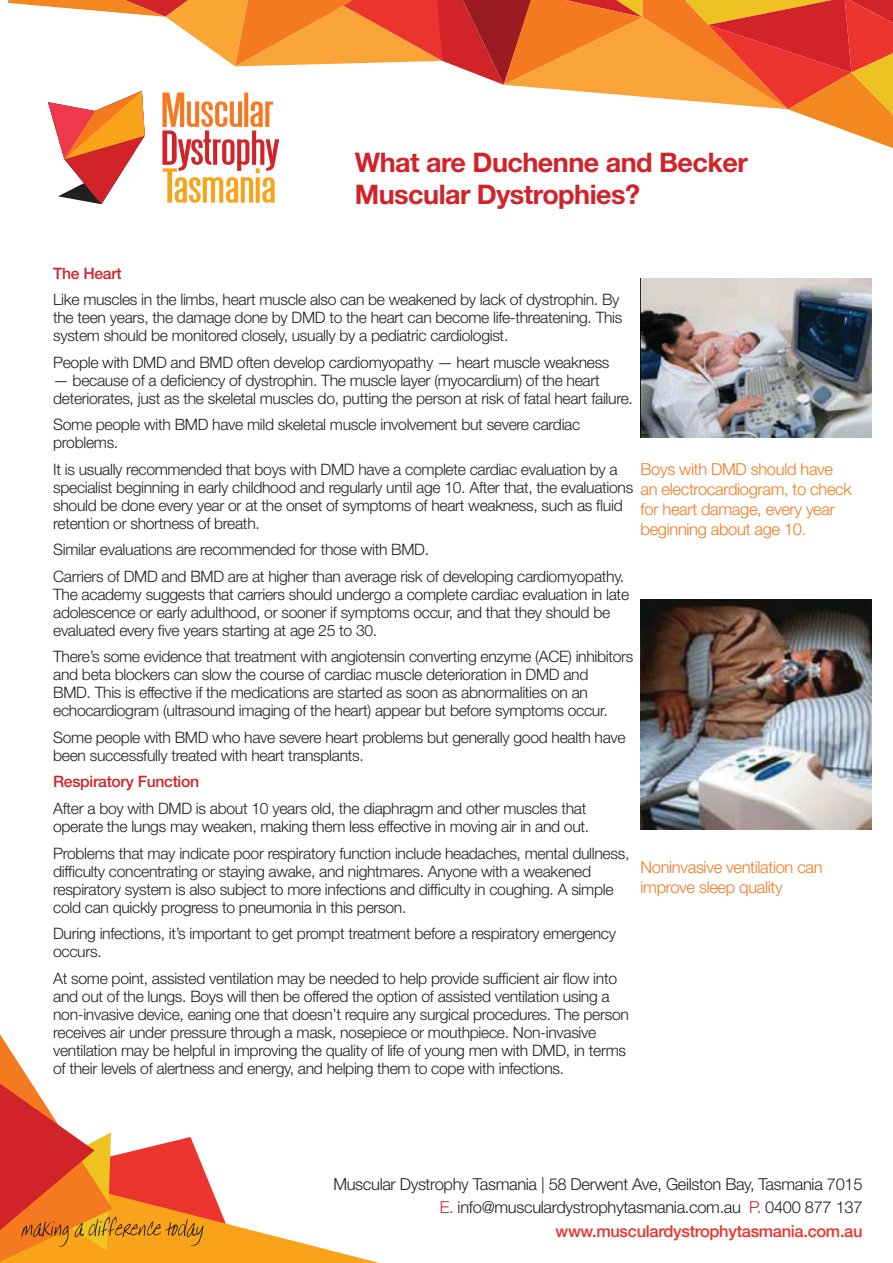
<style>
.page{position:relative;width:893px;height:1263px;background:#fff}
.page>*{position:absolute;margin:0;border:0;box-sizing:border-box;transform-origin:0 0}
.t1{font:700 27px/32.4px "Helvetica Neue LT Std";letter-spacing:-.02em;color:#d1232a}
.t2{font:300 16.5px/23.5px "Helvetica Neue";letter-spacing:-.02em;color:#231f20;text-align:right}
.t3{font:300 16.5px/19.8px "Helvetica Neue";letter-spacing:-.02em;color:#f47921}
.t4{font:300 15.75px/18px "Helvetica Neue";letter-spacing:-.02em;color:#231f20}
.t5{font:500 15.75px "Helvetica Neue";letter-spacing:-.02em;color:#d1232a}
.s1{color:#d1232a}
.s2{font-weight:500;color:#eb342d}
</style>
<div class="page">
<svg style="left:8px;top:0;width:885px;height:204px"></svg>
<svg style="left:0;top:1034px;width:380px;height:229px"></svg>
<img style="left:641px;top:279px;width:231px;height:159px">
<img style="left:641px;top:600px;width:231px;height:229px">
<h1 class="t1" style="left:355px;top:145px;width:395px">What are Duchenne and Becker<br>Muscular Dystrophies?</h1>
<p class="t5" style="left:53px;top:261px;width:70px">The Heart</p>
<p class="t4" style="left:53px;top:290px;width:571px">Like muscles in the limbs, heart muscle also can be weakened by lack of dystrophin. By the teen years, the damage done by DMD to the heart can become life-threatening. This system should be monitored closely, usually by a pediatric cardiologist.</p>
<p class="t4" style="left:53px;top:352px;width:558px">People with DMD and BMD often develop cardiomyopathy — heart muscle weakness</p>
<p class="t4" style="left:53px;top:370px;width:581px">— because of a deficiency of dystrophin. The muscle layer (myocardium) of the heart deteriorates, just as the skeletal muscles do, putting the person at risk of fatal heart failure.</p>
<p class="t4" style="left:53px;top:415px;width:529px">Some people with BMD have mild skeletal muscle involvement but severe cardiac problems.</p>
<p class="t4" style="left:53px;top:459px;width:582px">It is usually recommended that boys with DMD have a complete cardiac evaluation by a specialist beginning in early childhood and regularly until age 10. After that, the evaluations should be done every year or at the onset of symptoms of heart weakness, such as fluid retention or shortness of breath.</p>
<p class="t4" style="left:53px;top:536px;width:573px;line-height:26.5px">Similar evaluations are recommended for those with BMD.<br>Carriers of DMD and BMD are at higher than average risk of developing cardiomyopathy.</p>
<p class="t4" style="left:53px;top:584px;width:577px">The academy suggests that carriers should undergo a complete cardiac evaluation in late adolescence or early adulthood, or sooner if symptoms occur, and that they should be evaluated every five years starting at age 25 to 30.</p>
<p class="t4" style="left:53px;top:647px;width:582px">There’s some evidence that treatment with angiotensin converting enzyme (ACE) inhibitors and beta blockers can slow the course of cardiac muscle deterioration in DMD and<br>BMD. This is effective if the medications are started as soon as abnormalities on an echocardiogram (ultrasound imaging of the heart) appear but before symptoms occur.</p>
<p class="t4" style="left:53px;top:727px;width:574px">Some people with BMD who have severe heart problems but generally good health have been successfully treated with heart transplants.</p>
<p class="t5" style="left:53px;top:769px;width:148px">Respiratory Function</p>
<p class="t4" style="left:53px;top:798px;width:538px">After a boy with DMD is about 10 years old, the diaphragm and other muscles that operate the lungs may weaken, making them less effective in moving air in and out.</p>
<p class="t4" style="left:53px;top:843px;width:578px">Problems that may indicate poor respiratory function include headaches, mental dullness, difficulty concentrating or staying awake, and nightmares. Anyone with a weakened respiratory system is also subject to more infections and difficulty in coughing. A simple cold can quickly progress to pneumonia in this person.</p>
<p class="t4" style="left:53px;top:923px;width:564px">During infections, it’s important to get prompt treatment before a respiratory emergency occurs.</p>
<p class="t4" style="left:53px;top:968px;width:577px">At some point, assisted ventilation may be needed to help provide sufficient air flow into and out of the lungs. Boys will then be offered the option of assisted ventilation using a non-invasive device, eaning one that doesn’t require any surgical procedures. The person receives air under pressure through a mask, nosepiece or mouthpiece. Non-invasive ventilation may be helpful in improving the quality of life of young men with DMD, in terms of their levels of alertness and energy, and helping them to cope with infections.</p>
<p class="t3" style="left:641px;top:458px;width:213px">Boys with DMD should have an electrocardiogram, to check for heart damage, every year beginning about age 10.</p>
<p class="t3" style="left:641px;top:856px;width:184px">Noninvasive ventilation can improve sleep quality</p>
<p class="t2" style="left:333px;top:1171px;width:531px">Muscular Dystrophy Tasmania | 58 Derwent Ave, Geilston Bay, Tasmania 7015<br><span class="s1">E.</span> info@musculardystrophytasmania.com.au <span class="s1">P.</span> 0400 877 137 <span class="s2">www.musculardystrophytasmania.com.au</span></p>
</div>
